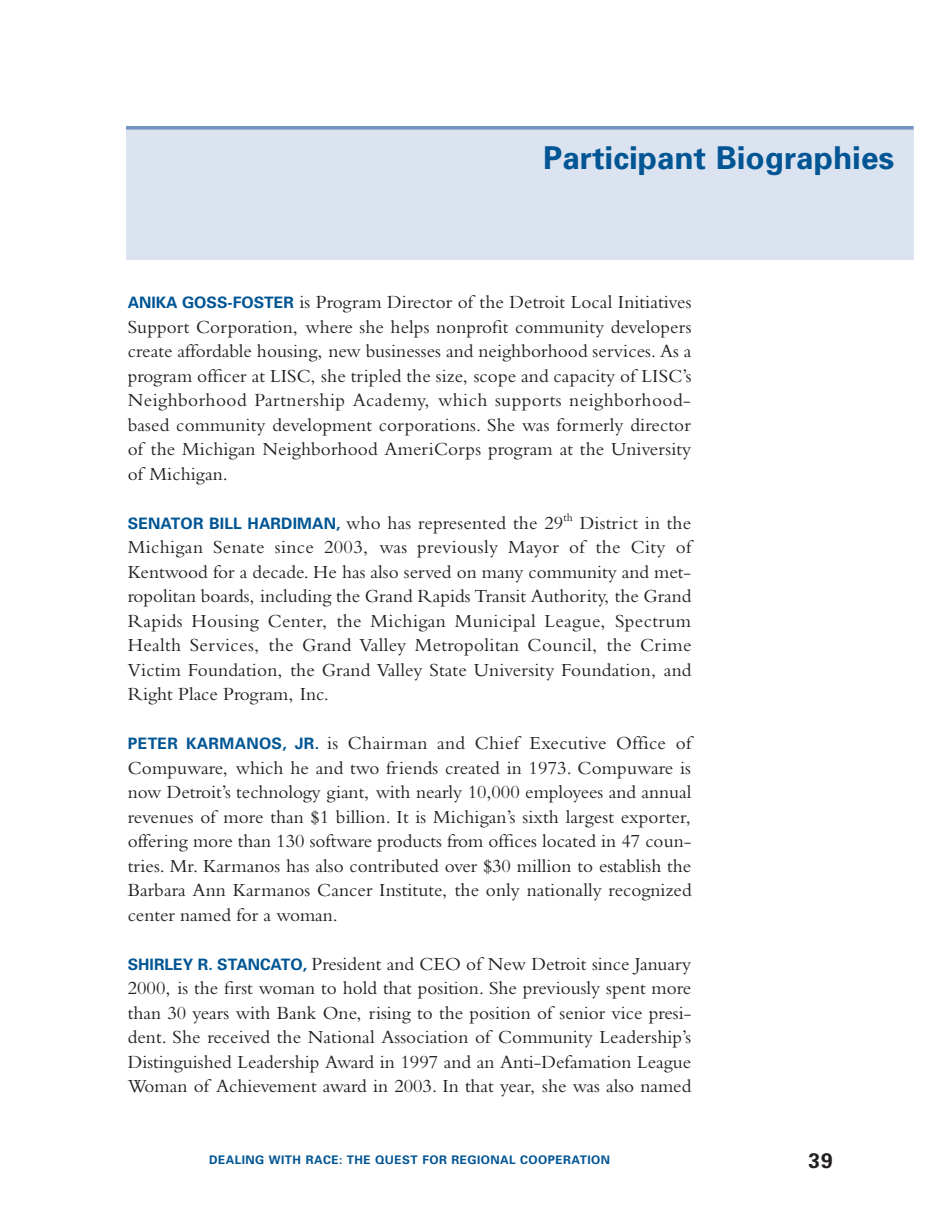
<style>
.page{position:relative;width:945px;height:1229px;background:#fff}
.page>*{position:absolute;margin:0;border:0;box-sizing:border-box;transform-origin:0 0}
.t1{font:700 31.5px "Univers";color:#005594}
.t2{font:700 21px "Univers";color:#231f20}
.t3{font:19.25px/24.5px "Bembo";letter-spacing:.005em;color:#231f20;text-align:justify}
.t4{font:700 11.9px "Univers";letter-spacing:.04em;color:#005594}
.s1{font-family:"Univers";font-weight:700;font-size:15.75px;color:#005594}
</style>
<div class="page">
<div style="left:126px;top:127px;width:788px;height:133px;background:#dce3f0"></div>
<svg style="left:126px;top:126px;width:788px;height:4px;fill:#7695c2"></svg>
<h1 class="t1" style="left:543px;top:146px;width:353px">Participant Biographies</h1>
<p class="t3" style="left:128px;top:292px;width:565px"><span class="s1">ANIKA GOSS-FOSTER</span> is Program Director of the Detroit Local Initiatives Support Corporation, where she helps nonprofit community developers create affordable housing, new businesses and neighborhood services. As a program officer at LISC, she tripled the size, scope and capacity of LISC’s Neighborhood Partnership Academy, which supports neighborhood&shy;based community development corporations. She was formerly director of the Michigan Neighborhood AmeriCorps program at the University of Michigan.</p>
<p class="t3" style="left:128px;top:512px;width:565px"><span class="s1">SENATOR BILL HARDIMAN,</span> who has represented the 29<sup>th</sup> District in the Michigan Senate since 2003, was previously Mayor of the City of Kentwood for a decade. He has also served on many community and met&shy;ropolitan boards, including the Grand Rapids Transit Authority, the Grand Rapids Housing Center, the Michigan Municipal League, Spectrum Health Services, the Grand Valley Metropolitan Council, the Crime Victim Foundation, the Grand Valley State University Foundation, and Right Place Program, Inc.</p>
<p class="t3" style="left:128px;top:733px;width:566px"><span class="s1">PETER KARMANOS, JR.</span> is Chairman and Chief Executive Office of Compuware, which he and two friends created in 1973. Compuware is now Detroit’s technology giant, with nearly 10,000 employees and annual revenues of more than $1 billion. It is Michigan’s sixth largest exporter, offering more than 130 software products from offices located in 47 coun&shy;tries. Mr. Karmanos has also contributed over $30 million to establish the Barbara Ann Karmanos Cancer Institute, the only nationally recognized center named for a woman.</p>
<p class="t3" style="left:128px;top:953px;width:565px"><span class="s1">SHIRLEY R. STANCATO,</span> President and CEO of New Detroit since January 2000, is the first woman to hold that position. She previously spent more than 30 years with Bank One, rising to the position of senior vice presi&shy;dent. She received the National Association of Community Leadership’s Distinguished Leadership Award in 1997 and an Anti-Defamation League Woman of Achievement award in 2003. In that year, she was also named</p>
<p class="t4" style="left:209px;top:1155px;width:402px">DEALING WITH RACE: THE QUEST FOR REGIONAL COOPERATION</p>
<p class="t2" style="left:808px;top:1152px;width:26px">39</p>
</div>
